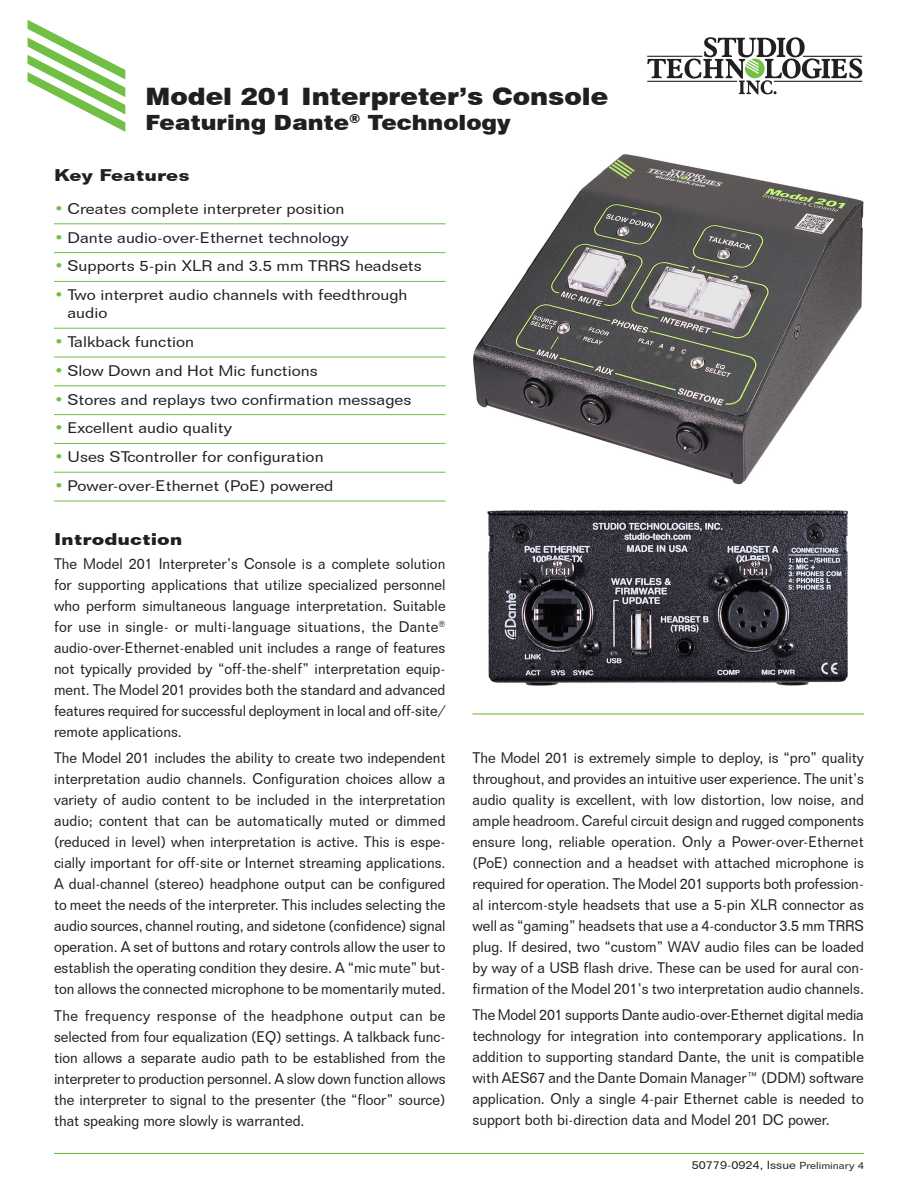
<style>
.page{position:relative;width:918px;height:1188px;background:#fff}
.page>*{position:absolute;margin:0;border:0;box-sizing:border-box;transform-origin:0 0}
.Illustration{font:900 24px "Swiss 721 BT";color:#231f20;scale:1.1 1}
.Illustration-2{font:900 21px "Swiss 721 BT";color:#231f20;scale:1.1 1}
.Subhead{font:700 16.5px "Folio BT";color:#231f20;scale:1.2 1}
.Body_Text_Folio{font:15px/21px "Folio BT";color:#231f20;text-align:justify;scale:.95 1}
.Feature_Text{font:15px/18px "Folio BT";color:#231f20;scale:1.11 1}
.Issue_Number{font:11.4px "Folio BT";color:#231f20;scale:1.11 1}
.s1{color:#71bf44}
.s2{font-size:10.05px}
</style>
<div class="page">
<hr style="left:54px;top:1153px;width:810px;height:1px;background:#71bf44">
<svg style="left:647px;top:37px;width:215px;height:57px"></svg>
<svg style="left:28px;top:20px;width:97px;height:112px"></svg>
<hr style="left:54px;top:223px;width:392px;height:1px;background:#71bf44">
<hr style="left:54px;top:252px;width:392px;height:1px;background:#71bf44">
<hr style="left:54px;top:281px;width:392px;height:1px;background:#71bf44">
<hr style="left:54px;top:328px;width:392px;height:1px;background:#71bf44">
<hr style="left:54px;top:357px;width:392px;height:1px;background:#71bf44">
<hr style="left:54px;top:385px;width:392px;height:1px;background:#71bf44">
<hr style="left:54px;top:414px;width:392px;height:1px;background:#71bf44">
<hr style="left:54px;top:443px;width:392px;height:1px;background:#71bf44">
<hr style="left:54px;top:472px;width:392px;height:1px;background:#71bf44">
<hr style="left:54px;top:501px;width:392px;height:1px;background:#71bf44">
<hr style="left:472px;top:713px;width:392px;height:2px;background:#71bf44">
<img style="left:473px;top:154px;width:391px;height:330px">
<img style="left:487px;top:511px;width:360px;height:174px">
<p class="Illustration" style="left:146px;top:82px;width:422px">Model 201 Interpreter’s Console</p>
<p class="Illustration-2" style="left:146px;top:110px;width:334px">Featuring Dante<sup>®</sup> Technology</p>
<p class="Subhead" style="left:54px;top:165px;width:115px">Key Features</p>
<p class="Feature_Text" style="left:54px;top:199px;width:263px"><span class="s1">•</span> Creates complete interpreter position</p>
<p class="Feature_Text" style="left:54px;top:228px;width:267px"><span class="s1">•</span> Dante audio-over-Ethernet technology</p>
<p class="Feature_Text" style="left:54px;top:257px;width:333px"><span class="s1">•</span> Supports 5-pin XLR and 3.5 mm TRRS headsets</p>
<p class="Feature_Text" style="left:67px;top:286px;width:308px;text-indent:-13px"><span class="s1">•</span> Two interpret audio channels with feedthrough audio</p>
<p class="Feature_Text" style="left:54px;top:332px;width:128px"><span class="s1">•</span> Talkback function</p>
<p class="Feature_Text" style="left:54px;top:361px;width:239px"><span class="s1">•</span> Slow Down and Hot Mic functions</p>
<p class="Feature_Text" style="left:54px;top:390px;width:324px"><span class="s1">•</span> Stores and replays two confirmation messages</p>
<p class="Feature_Text" style="left:54px;top:419px;width:162px"><span class="s1">•</span> Excellent audio quality</p>
<p class="Feature_Text" style="left:54px;top:448px;width:244px"><span class="s1">•</span> Uses STcontroller for configuration</p>
<p class="Feature_Text" style="left:54px;top:476px;width:253px"><span class="s1">•</span> Power-over-Ethernet (PoE) powered</p>
<p class="Subhead" style="left:54px;top:529px;width:109px">Introduction</p>
<p class="Body_Text_Folio" style="left:54px;top:553px;width:414px">The Model 201 Interpreter’s Console is a complete solution for supporting applications that utilize specialized personnel who perform simultaneous language interpretation. Suitable for use in single- or multi-language situations, the Dante<sup>® </sup>audio-over-Ethernet-enabled unit includes a range of features not typically provided by “off-the-shelf” interpretation equip&shy;ment. The Model 201 provides both the standard and advanced features required for successful deployment in local and off-site/ remote applications.</p>
<p class="Body_Text_Folio" style="left:54px;top:747px;width:414px">The Model 201 includes the ability to create two independent interpretation audio channels. Configuration choices allow a variety of audio content to be included in the interpretation audio; content that can be automatically muted or dimmed (reduced in level) when interpretation is active. This is espe&shy;cially important for off-site or Internet streaming applications.<br>A dual-channel (stereo) headphone output can be configured to meet the needs of the interpreter. This includes selecting the audio sources, channel routing, and sidetone (confidence) signal operation. A set of buttons and rotary controls allow the user to establish the operating condition they desire. A “mic mute” but&shy;ton allows the connected microphone to be momentarily muted.</p>
<p class="Body_Text_Folio" style="left:54px;top:1005px;width:414px">The frequency response of the headphone output can be selected from four equalization (EQ) settings. A talkback func&shy;tion allows a separate audio path to be established from the interpreter to production personnel. A slow down function allows the interpreter to signal to the presenter (the “floor” source) that speaking more slowly is warranted.</p>
<p class="Body_Text_Folio" style="left:472px;top:747px;width:414px">The Model 201 is extremely simple to deploy, is “pro” quality throughout, and provides an intuitive user experience. The unit’s audio quality is excellent, with low distortion, low noise, and ample headroom. Careful circuit design and rugged components ensure long, reliable operation. Only a Power-over-Ethernet (PoE) connection and a headset with attached microphone is required for operation. The Model 201 supports both profession&shy;al intercom-style headsets that use a 5-pin XLR connector as well as “gaming” headsets that use a 4-conductor 3.5 mm TRRS plug. If desired, two “custom” WAV audio files can be loaded by way of a USB flash drive. These can be used for aural con&shy;firmation of the Model 201’s two interpretation audio channels.</p>
<p class="Body_Text_Folio" style="left:472px;top:1004px;width:414px">The Model 201 supports Dante audio-over-Ethernet digital media technology for integration into contemporary applications. In addition to supporting standard Dante, the unit is compatible with AES67 and the Dante Domain Manager™ (DDM) software application. Only a single 4-pair Ethernet cable is needed to support both bi-direction data and Model 201 DC power.</p>
<p class="Issue_Number" style="left:692px;top:1158px;width:157px">50779-0924, Issue <span class="s2">Preliminary 4</span></p>
</div>
